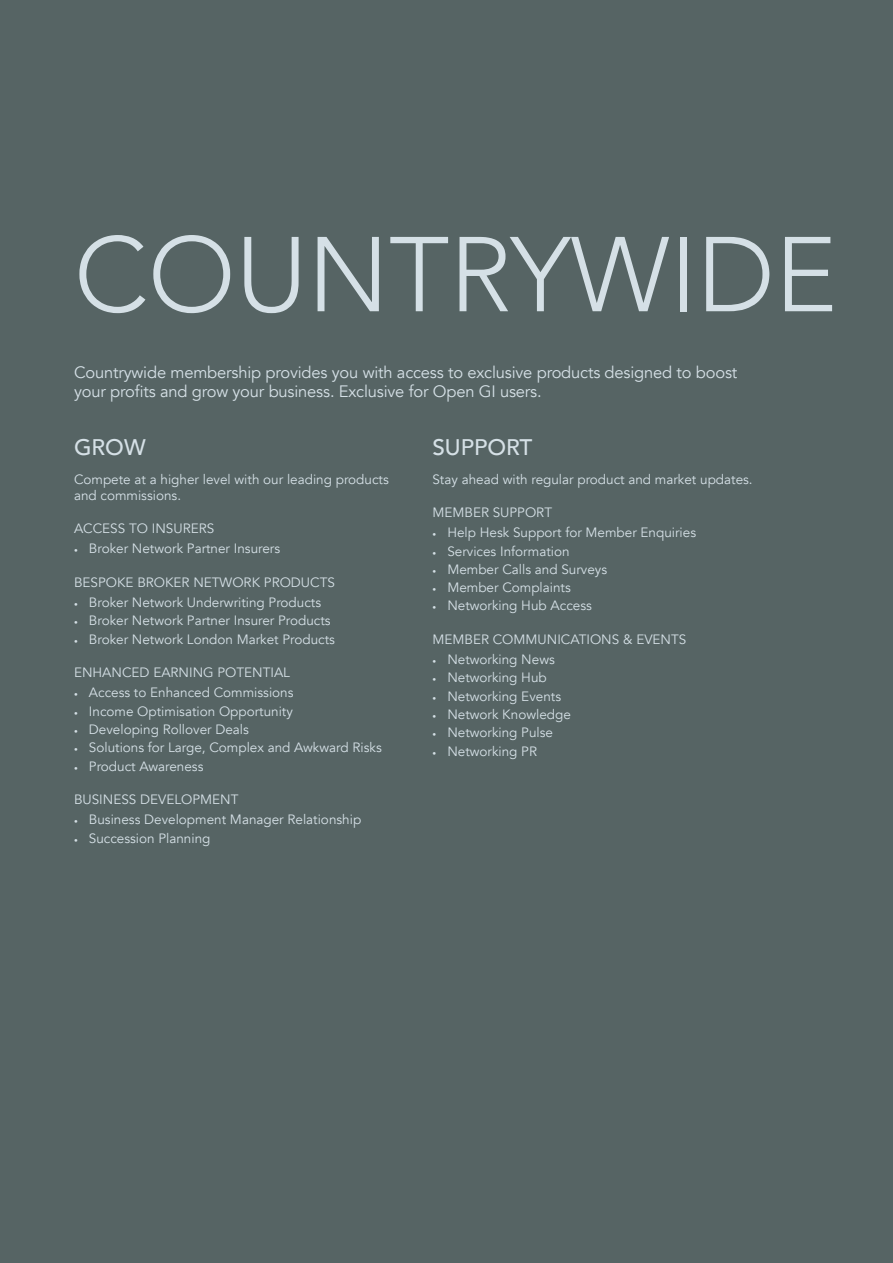
<style>
.page{position:relative;width:893px;height:1263px;background:#566464}
.page>*{position:absolute;margin:0;border:0;box-sizing:border-box;transform-origin:0 0}
.t1{font:300 105px "Avenir";color:#d5e0e6}
.t2{font:500 22.5px "Avenir";color:#d5e0e6}
.t3{font:16.5px/19.5px "Avenir";letter-spacing:-.01em;color:#d5e0e6}
.t4{font:13.5px/16.2px "Avenir";color:#d5e0e6}
.s1{font-size:7.5px}
</style>
<div class="page">
<h1 class="t1" style="left:74px;top:213px;width:749px">COUNTRYWIDE</h1>
<p class="t3" style="left:74px;top:363px;width:665px">Countrywide membership provides you with access to exclusive products designed to boost your profits and grow your business. Exclusive for Open GI users.</p>
<h2 class="t2" style="left:74px;top:427px;width:73px">GROW</h2>
<p class="t4" style="left:74px;top:471px;width:316px">Compete at a higher level with our leading products and commissions.</p>
<p class="t4" style="left:74px;top:520px;width:142px">ACCESS TO INSURERS</p>
<p class="t4" style="left:74px;top:541px;width:208px"><span class="s1">•</span> Broker Network Partner Insurers</p>
<p class="t4" style="left:74px;top:574px;width:262px">BESPOKE BROKER NETWORK PRODUCTS</p>
<p class="t4" style="left:74px;top:594px;width:249px"><span class="s1">•</span> Broker Network Underwriting Products</p>
<p class="t4" style="left:74px;top:613px;width:258px"><span class="s1">•</span> Broker Network Partner Insurer Products</p>
<p class="t4" style="left:74px;top:631px;width:262px"><span class="s1">•</span> Broker Network London Market Products</p>
<p class="t4" style="left:74px;top:664px;width:217px">ENHANCED EARNING POTENTIAL</p>
<p class="t4" style="left:74px;top:685px;width:221px"><span class="s1">•</span> Access to Enhanced Commissions</p>
<p class="t4" style="left:74px;top:703px;width:220px"><span class="s1">•</span> Income Optimisation Opportunity</p>
<p class="t4" style="left:74px;top:721px;width:176px"><span class="s1">•</span> Developing Rollover Deals</p>
<p class="t4" style="left:74px;top:740px;width:309px"><span class="s1">•</span> Solutions for Large, Complex and Awkward Risks</p>
<p class="t4" style="left:74px;top:758px;width:131px"><span class="s1">•</span> Product Awareness</p>
<p class="t4" style="left:74px;top:791px;width:166px">BUSINESS DEVELOPMENT</p>
<p class="t4" style="left:74px;top:812px;width:289px"><span class="s1">•</span> Business Development Manager Relationship</p>
<p class="t4" style="left:74px;top:830px;width:138px"><span class="s1">•</span> Succession Planning</p>
<h2 class="t2" style="left:432px;top:427px;width:102px">SUPPORT</h2>
<p class="t4" style="left:432px;top:471px;width:322px">Stay ahead with regular product and market updates.</p>
<p class="t4" style="left:432px;top:504px;width:121px">MEMBER SUPPORT</p>
<p class="t4" style="left:432px;top:525px;width:265px"><span class="s1">•</span> Help Hesk Support for Member Enquiries</p>
<p class="t4" style="left:432px;top:543px;width:139px"><span class="s1">•</span> Services Information</p>
<p class="t4" style="left:432px;top:561px;width:176px"><span class="s1">•</span> Member Calls and Surveys</p>
<p class="t4" style="left:432px;top:580px;width:140px"><span class="s1">•</span> Member Complaints</p>
<p class="t4" style="left:432px;top:598px;width:161px"><span class="s1">•</span> Networking Hub Access</p>
<p class="t4" style="left:432px;top:631px;width:255px">MEMBER COMMUNICATIONS &amp; EVENTS</p>
<p class="t4" style="left:432px;top:652px;width:124px"><span class="s1">•</span> Networking News</p>
<p class="t4" style="left:432px;top:670px;width:116px"><span class="s1">•</span> Networking Hub</p>
<p class="t4" style="left:432px;top:688px;width:130px"><span class="s1">•</span> Networking Events</p>
<p class="t4" style="left:432px;top:707px;width:140px"><span class="s1">•</span> Network Knowledge</p>
<p class="t4" style="left:432px;top:725px;width:122px"><span class="s1">•</span> Networking Pulse</p>
<p class="t4" style="left:432px;top:743px;width:106px"><span class="s1">•</span> Networking PR</p>
</div>
